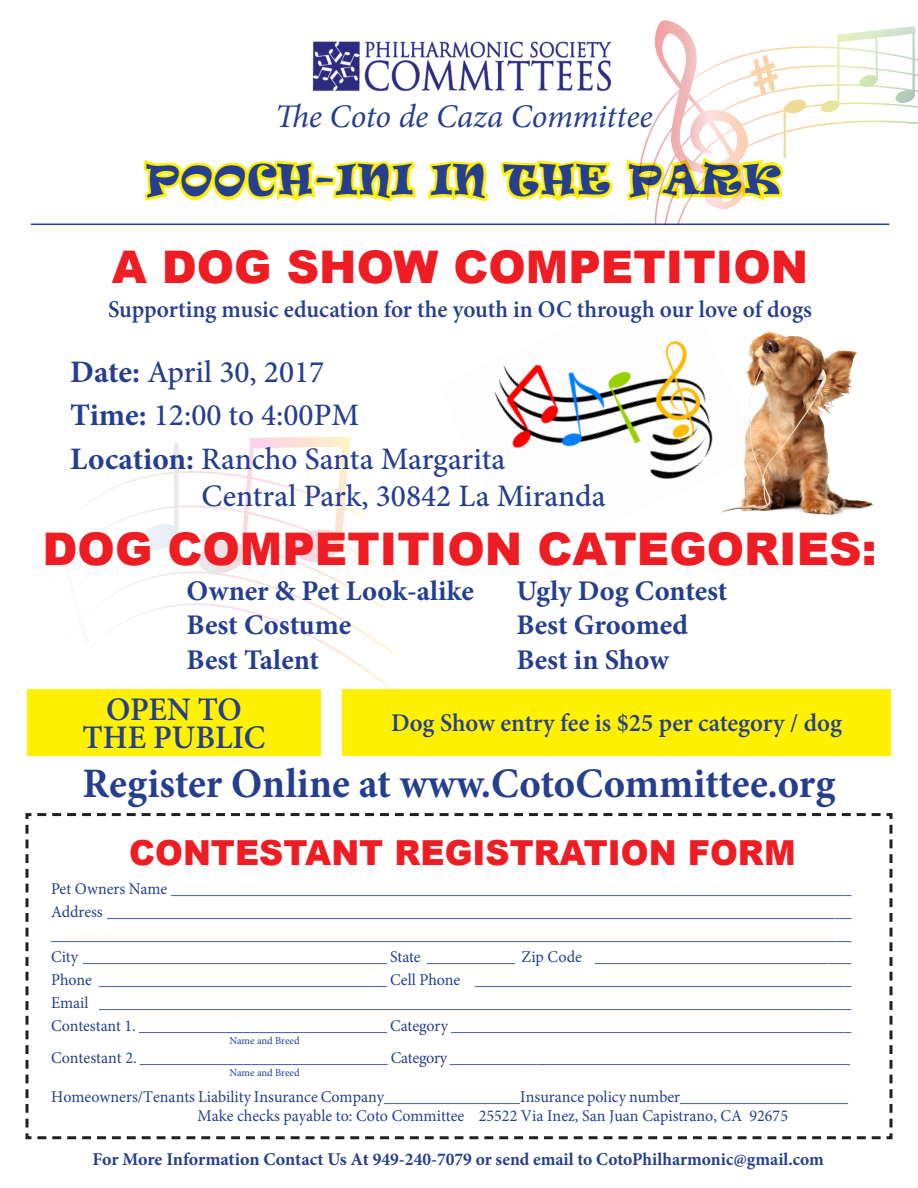
<style>
.page{position:relative;width:918px;height:1188px;background:#fff}
.page>*{position:absolute;margin:0;border:0;box-sizing:border-box;transform-origin:0 0}
.t1{font:900 45px "Arial";color:#ee1d23}
.t2{font:700 42px "Minion Pro";color:#253f8e}
.t3{font:39px "Ravie";letter-spacing:.04em;color:#253f8e}
.t4{font:900 34.5px "Arial";color:#ee1d23}
.t5{font:italic 33px "Minion Pro";letter-spacing:-.005em;color:#253f8e}
.t6{font:600 33px "Minion Pro";color:#253f8e}
.t7{font:500 31.2px "Minion Pro";color:#253f8e}
.t8{font:700 28.5px "Minion Pro";color:#253f8e}
.t9{font:600 25.5px "Minion Pro";color:#253f8e}
.t10{font:600 24px "Minion Pro";color:#253f8e}
.t11{font:700 18px "Minion Pro";color:#253f8e}
.t12{font:16.5px "Minion Pro";color:#253f8e}
.t13{font:10.5px "Minion Pro";letter-spacing:-.01em;color:#253f8e}
.s1{font-weight:700}
</style>
<div class="page">
<svg style="left:27px;top:436px;width:323px;height:320px"></svg>
<img style="left:494px;top:362px;width:219px;height:118px">
<svg style="left:25px;top:813px;width:868px;height:327px"></svg>
<img style="left:721px;top:362px;width:152px;height:153px">
<svg style="left:143px;top:159px;width:273px;height:43px"></svg>
<svg style="left:428px;top:161px;width:61px;height:41px"></svg>
<img style="left:312px;top:41px;width:186px;height:51px">
<hr style="left:31px;top:224px;width:858px;height:1px;background:#253f8e">
<div style="left:27px;top:689px;width:294px;height:66px;background:#fff101"></div>
<div style="left:342px;top:689px;width:549px;height:66px;background:#fff101"></div>
<svg style="left:498px;top:41px;width:392px;height:321px"></svg>
<svg style="left:650px;top:20px;width:268px;height:191px"></svg>
<p class="t5" style="left:275px;top:94px;width:379px">The Coto de Caza Committee</p>
<p class="t3" style="left:147px;top:153px;width:636px">POOCH-INI IN THE PARK</p>
<p class="t1" style="left:112px;top:234px;width:698px">A DOG SHOW COMPETITION</p>
<p class="t10" style="left:108px;top:293px;width:706px">Supporting music education for the youth in OC through our love of dogs</p>
<p class="t7" style="left:70px;top:351px;width:256px"><span class="s1">Date:</span> April 30, 2017</p>
<p class="t7" style="left:70px;top:394px;width:291px"><span class="s1">Time:</span> 12:00 to 4:00PM</p>
<p class="t7" style="left:70px;top:438px;width:437px"><span class="s1">Location:</span> Rancho Santa Margarita</p>
<p class="t7" style="left:202px;top:475px;width:406px">Central Park, 30842 La Miranda</p>
<p class="t1" style="left:43px;top:516px;width:836px">DOG COMPETITION CATEGORIES:</p>
<p class="t8" style="left:187px;top:571px;width:289px">Owner &amp; Pet Look-alike</p>
<p class="t8" style="left:187px;top:605px;width:166px">Best Costume</p>
<p class="t8" style="left:187px;top:639px;width:134px">Best Talent</p>
<p class="t8" style="left:516px;top:571px;width:213px">Ugly Dog Contest</p>
<p class="t8" style="left:516px;top:605px;width:173px">Best Groomed</p>
<p class="t8" style="left:516px;top:639px;width:154px">Best in Show</p>
<p class="t6" style="left:106px;top:687px;width:137px">OPEN TO</p>
<p class="t6" style="left:83px;top:715px;width:184px">THE PUBLIC</p>
<p class="t9" style="left:391px;top:706px;width:452px">Dog Show entry fee is $25 per category / dog</p>
<p class="t2" style="left:83px;top:754px;width:754px">Register Online at www.CotoCommittee.org</p>
<p class="t4" style="left:129px;top:828px;width:668px">CONTESTANT REGISTRATION FORM</p>
<p class="t12" style="left:51px;top:878px;width:802px">Pet Owners Name _____________________________________________________________________________________</p>
<p class="t12" style="left:51px;top:900px;width:802px">Address _____________________________________________________________________________________________</p>
<p class="t12" style="left:51px;top:923px;width:802px">____________________________________________________________________________________________________</p>
<p class="t12" style="left:51px;top:946px;width:802px">City ______________________________________ State ___________ Zip Code ________________________________</p>
<p class="t12" style="left:51px;top:969px;width:802px">Phone ____________________________________ Cell Phone _______________________________________________</p>
<p class="t12" style="left:51px;top:992px;width:802px">Email ______________________________________________________________________________________________</p>
<p class="t12" style="left:51px;top:1014px;width:802px">Contestant 1. _______________________________ Category __________________________________________________</p>
<p class="t12" style="left:51px;top:1046px;width:801px">Contestant 2. _______________________________ Category __________________________________________________</p>
<p class="t12" style="left:51px;top:1086px;width:799px">Homeowners/Tenants Liability Insurance Company_________________Insurance policy number_____________________</p>
<p class="t12" style="left:198px;top:1105px;width:592px">Make checks payable to: Coto Committee 25522 Via Inez, San Juan Capistrano, CA 92675</p>
<p class="t11" style="left:92px;top:1147px;width:733px">For More Information Contact Us At 949-240-7079 or send email to CotoPhilharmonic@gmail.com</p>
<p class="t13" style="left:230px;top:1034px;width:72px">Name and Breed</p>
<p class="t13" style="left:230px;top:1066px;width:72px">Name and Breed</p>
</div>
